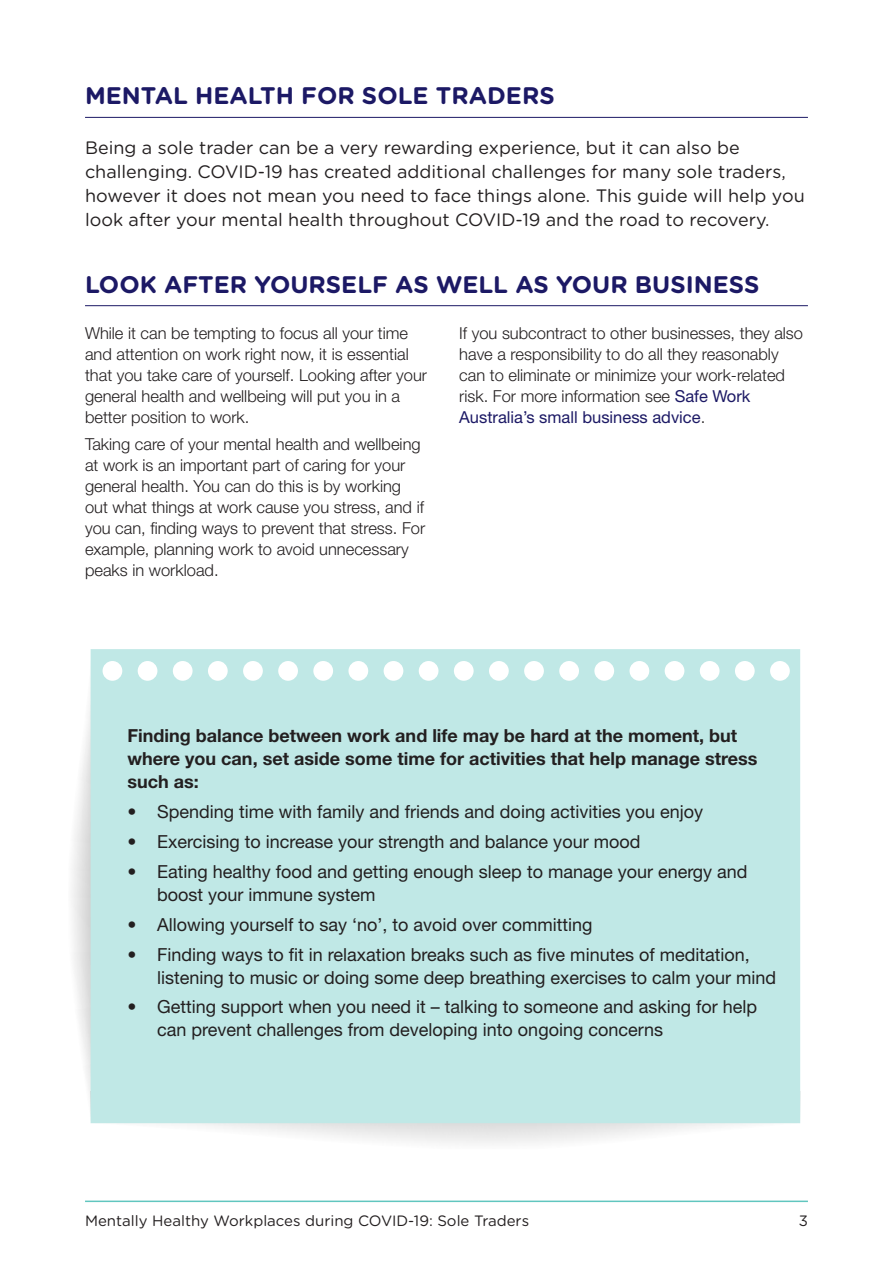
<style>
.page{position:relative;width:893px;height:1263px;background:#fff}
.page>*{position:absolute;margin:0;border:0;box-sizing:border-box;transform-origin:0 0}
.Heading_1{font:700 24px "Gotham Rounded";color:#1c1965}
.t1{font:18px/23px "Helvetica Neue LT Std";color:#231f20}
.breakout{font:18px/24px "Gotham Rounded";color:#231f20}
.pull_out_box_text{font:700 18px/23px "Helvetica Neue LT Std";color:#231f20}
.t2{font:300 16.5px/21px "Helvetica Neue LT Std";color:#231f20}
.t3{font:15px "Gotham Rounded";color:#231f20}
.s1{font-weight:400;color:#1c1965}
</style>
<div class="page">
<hr style="left:85px;top:1200px;width:723px;height:2px;background:#61c6bf">
<hr style="left:85px;top:117px;width:723px;height:1px;background:#1c1965">
<hr style="left:85px;top:305px;width:723px;height:1px;background:#1c1965">
<img style="left:72px;top:661px;width:19px;height:459px">
<div style="left:91px;top:649px;width:709px;height:474px;background:#c0e8e6"></div>
<p class="Heading_1" style="left:85px;top:78px;width:471px">MENTAL HEALTH FOR SOLE TRADERS</p>
<p class="breakout" style="left:85px;top:135px;width:721px">Being a sole trader can be a very rewarding experience, but it can also be challenging. COVID-19 has created additional challenges for many sole traders, however it does not mean you need to face things alone. This guide will help you look after your mental health throughout COVID-19 and the road to recovery.</p>
<p class="Heading_1" style="left:85px;top:266px;width:676px">LOOK AFTER YOURSELF AS WELL AS YOUR BUSINESS</p>
<p class="t2" style="left:85px;top:322px;width:344px">While it can be tempting to focus all your time and attention on work right now, it is essential that you take care of yourself. Looking after your general health and wellbeing will put you in a better position to work.</p>
<p class="t2" style="left:85px;top:434px;width:342px">Taking care of your mental health and wellbeing at work is an important part of caring for your general health. You can do this is by working out what things at work cause you stress, and if you can, finding ways to prevent that stress. For example, planning work to avoid unnecessary peaks in workload.</p>
<p class="t2" style="left:459px;top:322px;width:345px">If you subcontract to other businesses, they also have a responsibility to do all they reasonably can to eliminate or minimize your work-related risk. For more information see <span class="s1">Safe Work Australia’s small business advice</span>.</p>
<p class="pull_out_box_text" style="left:128px;top:724px;width:631px">Finding balance between work and life may be hard at the moment, but where you can, set aside some time for activities that help manage stress such as:</p>
<p class="t1" style="left:128px;top:800px;width:577px">• Spending time with family and friends and doing activities you enjoy</p>
<p class="t1" style="left:128px;top:830px;width:514px">• Exercising to increase your strength and balance your mood</p>
<p class="t1" style="left:157px;top:860px;width:592px;text-indent:-29px">• Eating healthy food and getting enough sleep to manage your energy and boost your immune system</p>
<p class="t1" style="left:128px;top:913px;width:467px">• Allowing yourself to say ‘no’, to avoid over committing</p>
<p class="t1" style="left:157px;top:942px;width:621px;text-indent:-29px">• Finding ways to fit in relaxation breaks such as five minutes of meditation, listening to music or doing some deep breathing exercises to calm your mind</p>
<p class="t1" style="left:157px;top:995px;width:602px;text-indent:-29px">• Getting support when you need it – talking to someone and asking for help can prevent challenges from developing into ongoing concerns</p>
<p class="t3" style="left:85px;top:1211px;width:446px">Mentally Healthy Workplaces during COVID-19: Sole Traders</p>
<p class="t3" style="left:799px;top:1211px;width:11px">3</p>
</div>
